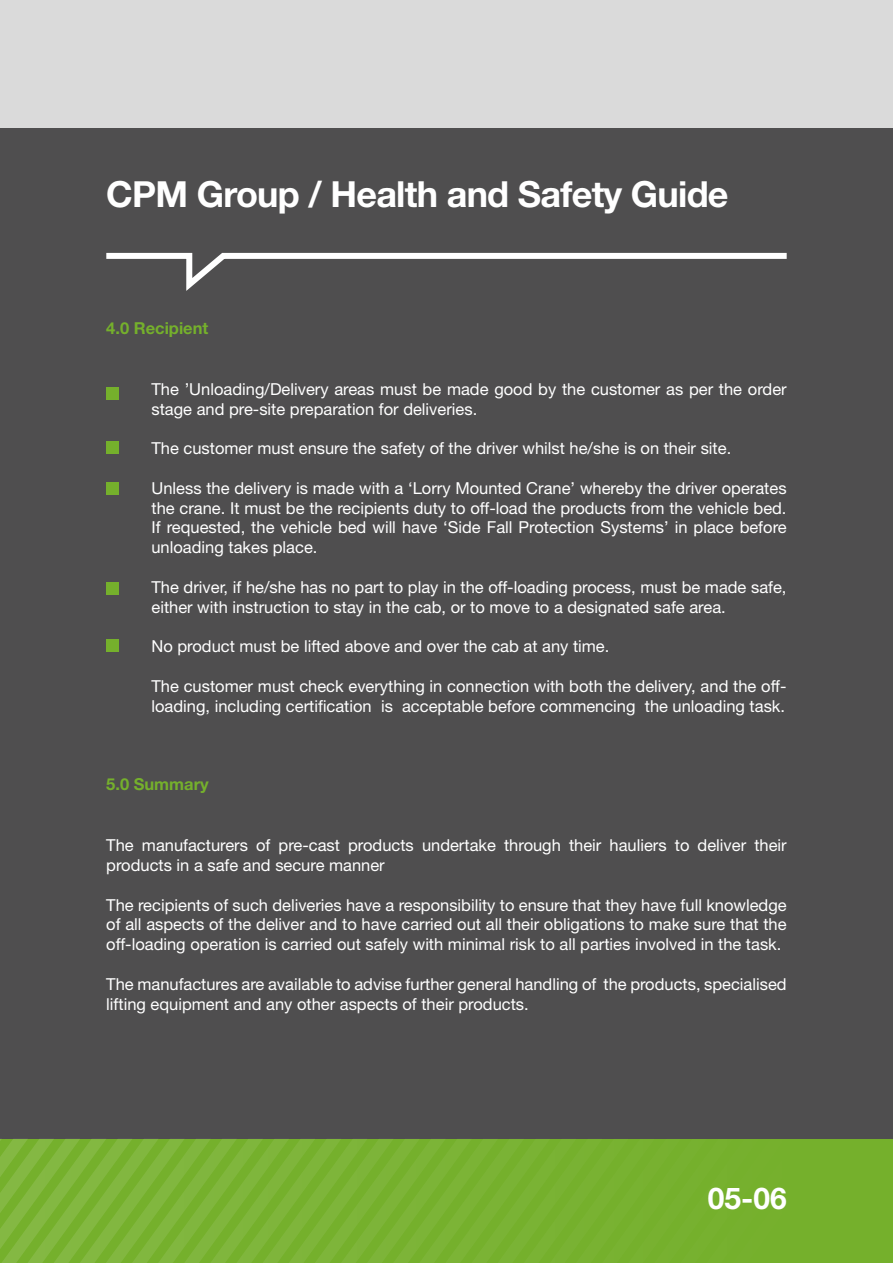
<style>
.page{position:relative;width:893px;height:1263px;background:#fff}
.page>*{position:absolute;margin:0;border:0;box-sizing:border-box;transform-origin:0 0}
.t1{font:700 36px "Helvetica Neue";letter-spacing:-.02em;color:#fff}
.t2{font:700 30px "Helvetica Neue";color:#fff}
.t3{font:16.5px/19.8px "Helvetica Neue";color:#fff}
.t4{font:700 16.5px "Helvetica Neue";color:#75b02c}
</style>
<div class="page">
<div style="left:0;top:77px;width:893px;height:1151px;background:#4f4e4f"></div>
<div style="left:0;top:1140px;width:893px;height:123px;background:#75b02c"></div>
<svg style="left:0;top:1139px;width:838px;height:124px"></svg>
<div style="left:0;top:0;width:893px;height:128px;background:#dadada"></div>
<svg style="left:106px;top:252px;width:681px;height:39px"></svg>
<div style="left:106px;top:387px;width:13px;height:13px;background:#75b02c"></div>
<div style="left:106px;top:441px;width:13px;height:13px;background:#75b02c"></div>
<div style="left:106px;top:482px;width:13px;height:13px;background:#75b02c"></div>
<div style="left:106px;top:582px;width:13px;height:12px;background:#75b02c"></div>
<div style="left:106px;top:639px;width:13px;height:13px;background:#75b02c"></div>
<h1 class="t1" style="left:106px;top:172px;width:624px">CPM Group / Health and Safety Guide</h1>
<p class="t4" style="left:106px;top:318px;width:104px">4.0 Recipient</p>
<p class="t3" style="left:151px;top:379px;width:637px">The ’Unloading/Delivery areas must be made good by the customer as per the order stage and pre-site preparation for deliveries.</p>
<p class="t3" style="left:151px;top:438px;width:581px">The customer must ensure the safety of the driver whilst he/she is on their site.</p>
<p class="t3" style="left:151px;top:478px;width:637px;text-align:justify">Unless the delivery is made with a ‘Lorry Mounted Crane’ whereby the driver operates the crane. It must be the recipients duty to off-load the products from the vehicle bed.<br>If requested, the vehicle bed will have ‘Side Fall Protection Systems’ in place before unloading takes place.</p>
<p class="t3" style="left:151px;top:577px;width:637px">The driver, if he/she has no part to play in the off-loading process, must be made safe, either with instruction to stay in the cab, or to move to a designated safe area.</p>
<p class="t3" style="left:151px;top:636px;width:459px">No product must be lifted above and over the cab at any time.</p>
<p class="t3" style="left:151px;top:676px;width:637px">The customer must check everything in connection with both the delivery, and the off&shy;loading, including certification is acceptable before commencing the unloading task.</p>
<p class="t4" style="left:106px;top:774px;width:104px">5.0 Summary</p>
<p class="t3" style="left:106px;top:835px;width:682px">The manufacturers of pre-cast products undertake through their hauliers to deliver their products in a safe and secure manner</p>
<p class="t3" style="left:106px;top:894px;width:682px;text-align:justify">The recipients of such deliveries have a responsibility to ensure that they have full knowledge of all aspects of the deliver and to have carried out all their obligations to make sure that the off-loading operation is carried out safely with minimal risk to all parties involved in the task.</p>
<p class="t3" style="left:106px;top:974px;width:682px">The manufactures are available to advise further general handling of the products, specialised lifting equipment and any other aspects of their products.</p>
<h2 class="t2" style="left:708px;top:1179px;width:80px">05-06</h2>
</div>
